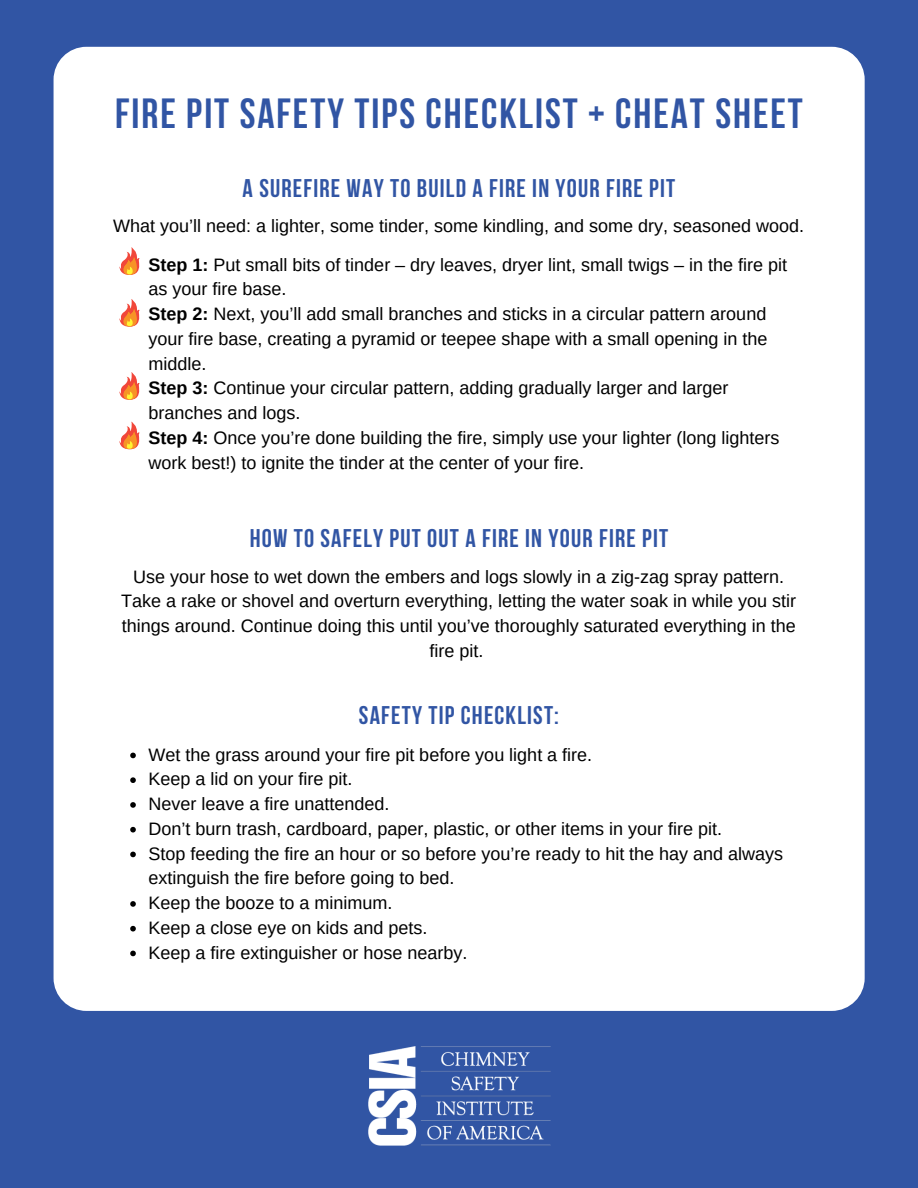
<style>
.page{position:relative;width:918px;height:1188px;background:#3155a4}
.page>*{position:absolute;margin:0;border:0;box-sizing:border-box;transform-origin:0 0}
.t1{font:700 42px "Bebas Neue";letter-spacing:.045em;color:#3155a4}
.t2{font:700 25.5px "Bebas Neue";letter-spacing:.045em;color:#3155a4}
.t3{font:18px/24.8px "Arimo";color:#000}
.s1{font-weight:700}
</style>
<div class="page">
<div style="left:54px;top:47px;width:811px;height:964px;background:#fff;border-radius:33px"></div>
<img style="left:368px;top:1047px;width:182px;height:99px">
<svg style="left:119px;top:247px;width:21px;height:28px"></svg>
<svg style="left:119px;top:299px;width:21px;height:28px"></svg>
<svg style="left:119px;top:372px;width:21px;height:28px"></svg>
<svg style="left:119px;top:422px;width:21px;height:28px"></svg>
<svg style="left:130px;top:753px;width:6px;height:5px"></svg>
<svg style="left:130px;top:777px;width:6px;height:6px"></svg>
<svg style="left:130px;top:802px;width:6px;height:6px"></svg>
<svg style="left:130px;top:827px;width:6px;height:6px"></svg>
<svg style="left:130px;top:852px;width:6px;height:5px"></svg>
<svg style="left:130px;top:901px;width:6px;height:6px"></svg>
<svg style="left:130px;top:926px;width:6px;height:6px"></svg>
<svg style="left:130px;top:951px;width:6px;height:5px"></svg>
<p class="t1" style="left:115px;top:96px;width:689px">FIRE PIT SAFETY TIPS CHECKLIST + CHEAT SHEET</p>
<p class="t2" style="left:243px;top:178px;width:434px">A SUREFIRE WAY TO BUILD A FIRE IN YOUR FIRE PIT</p>
<p class="t3" style="left:113px;top:213px;width:692px">What you’ll need: a lighter, some tinder, some kindling, and some dry, seasoned wood.</p>
<p class="t3" style="left:148px;top:252px;width:640px"><span class="s1">Step 1:</span> Put small bits of tinder – dry leaves, dryer lint, small twigs – in the fire pit as your fire base.</p>
<p class="t3" style="left:148px;top:302px;width:620px;text-align:justify"><span class="s1">Step 2:</span> Next, you’ll add small branches and sticks in a circular pattern around your fire base, creating a pyramid or teepee shape with a small opening in the middle.</p>
<p class="t3" style="left:148px;top:376px;width:581px"><span class="s1">Step 3:</span> Continue your circular pattern, adding gradually larger and larger branches and logs.</p>
<p class="t3" style="left:148px;top:425px;width:632px"><span class="s1">Step 4:</span> Once you’re done building the fire, simply use your lighter (long lighters work best!) to ignite the tinder at the center of your fire.</p>
<p class="t2" style="left:250px;top:528px;width:420px">HOW TO SAFELY PUT OUT A FIRE IN YOUR FIRE PIT</p>
<p class="t3" style="left:121px;top:564px;width:676px;text-align:center">Use your hose to wet down the embers and logs slowly in a zig-zag spray pattern.<br>Take a rake or shovel and overturn everything, letting the water soak in while you stir things around. Continue doing this until you’ve thoroughly saturated everything in the fire pit.</p>
<p class="t2" style="left:359px;top:705px;width:202px">SAFETY TIP CHECKLIST:</p>
<p class="t3" style="left:148px;top:742px;width:445px">Wet the grass around your fire pit before you light a fire.</p>
<p class="t3" style="left:148px;top:767px;width:205px">Keep a lid on your fire pit.</p>
<p class="t3" style="left:148px;top:791px;width:242px">Never leave a fire unattended.</p>
<p class="t3" style="left:148px;top:816px;width:575px">Don’t burn trash, cardboard, paper, plastic, or other items in your fire pit.</p>
<p class="t3" style="left:148px;top:841px;width:636px">Stop feeding the fire an hour or so before you’re ready to hit the hay and always extinguish the fire before going to bed.</p>
<p class="t3" style="left:148px;top:890px;width:245px">Keep the booze to a minimum.</p>
<p class="t3" style="left:148px;top:915px;width:280px">Keep a close eye on kids and pets.</p>
<p class="t3" style="left:148px;top:940px;width:320px">Keep a fire extinguisher or hose nearby.</p>
</div>
